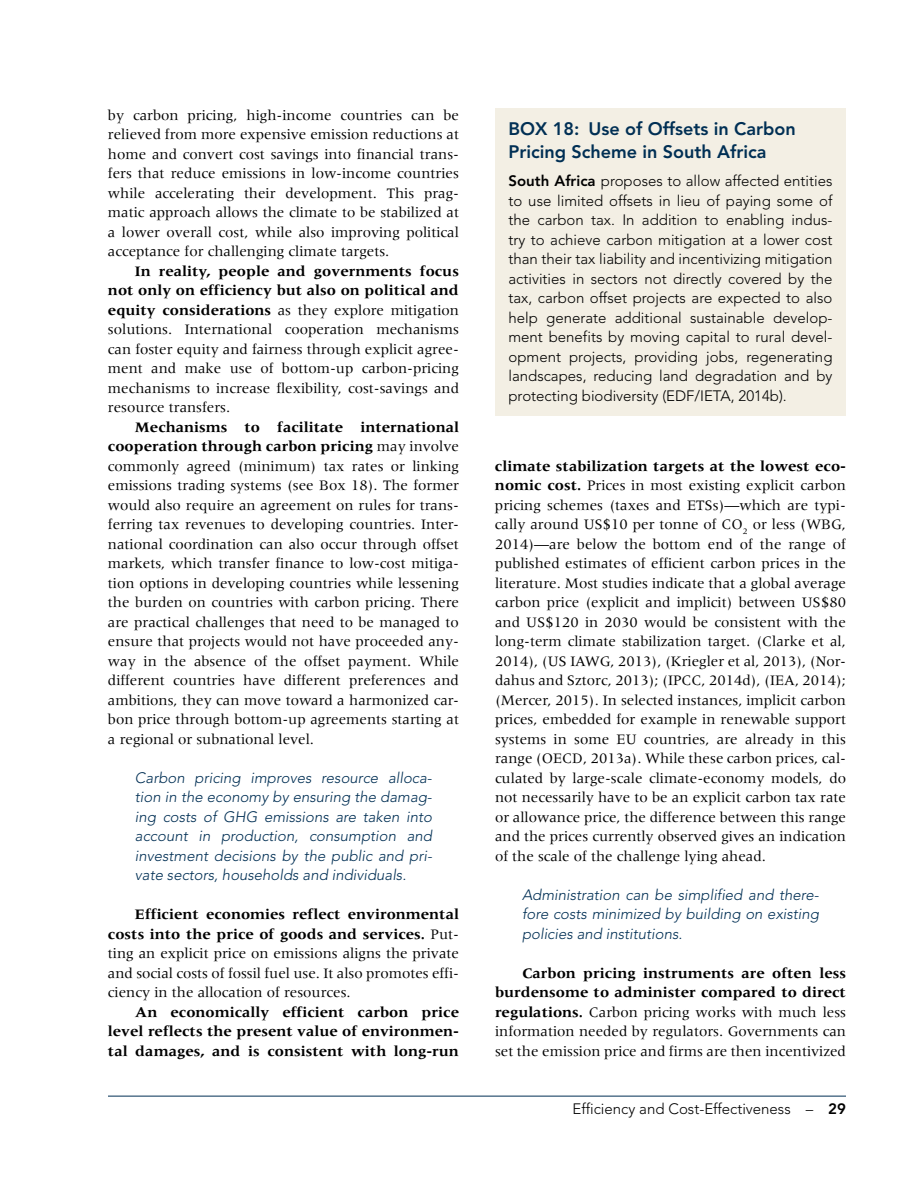
<style>
.page{position:relative;width:918px;height:1188px;background:#fff}
.page>*{position:absolute;margin:0;border:0;box-sizing:border-box;transform-origin:0 0}
.t1{font:800 18px/22.5px "Avenir";color:#002f54}
.t2{font:15px/19.5px "Meridien";color:#000;text-align:justify}
.t3{font:300 15px/19.5px "Avenir";color:#000;text-align:justify}
.t4{font:italic 300 15px/19.5px "Avenir";color:#002f54;text-align:justify}
.t5{font:700 15px/19.5px "Meridien";color:#000;text-align:justify}
.s1{font-weight:700}
.s2{font-weight:800}
</style>
<div class="page">
<hr style="left:0;top:0;width:1px;height:300px;background:#e3dbc0">
<hr style="left:108px;top:1096px;width:738px;height:1px;background:#002f54">
<div style="left:495px;top:108px;width:351px;height:308px;background:#f3efe4"></div>
<p class="t2" style="left:108px;top:105px;width:353px">by carbon pricing, high-income countries can be relieved from more expensive emission reductions at home and convert cost savings into financial trans&shy;fers that reduce emissions in low-income countries while accelerating their development. This prag&shy;matic approach allows the climate to be stabilized at a lower overall cost, while also improving political acceptance for challenging climate targets.</p>
<p class="t2" style="left:108px;top:261px;width:353px;text-indent:27px"><span class="s1">In reality, people and governments focus not only on efficiency but also on political and equity considerations</span> as they explore mitigation solutions. International cooperation mechanisms can foster equity and fairness through explicit agree&shy;ment and make use of bottom-up carbon-pricing mechanisms to increase flexibility, cost-savings and resource transfers.</p>
<p class="t2" style="left:108px;top:417px;width:353px;text-indent:27px"><span class="s1">Mechanisms to facilitate international cooperation through carbon pricing</span> may involve commonly agreed (minimum) tax rates or linking emissions trading systems (see Box 18). The former would also require an agreement on rules for trans&shy;ferring tax revenues to developing countries. Inter&shy;national coordination can also occur through offset markets, which transfer finance to low-cost mitiga&shy;tion options in developing countries while lessening the burden on countries with carbon pricing. There are practical challenges that need to be managed to ensure that projects would not have proceeded any&shy;way in the absence of the offset payment. While different countries have different preferences and ambitions, they can move toward a harmonized car&shy;bon price through bottom-up agreements starting at a regional or subnational level.</p>
<p class="t4" style="left:135px;top:768px;width:299px">Carbon pricing improves resource alloca&shy;tion in the economy by ensuring the damag&shy;ing costs of GHG emissions are taken into account in production, consumption and investment decisions by the public and pri&shy;vate sectors, households and individuals.</p>
<p class="t2" style="left:108px;top:905px;width:353px;text-indent:27px"><span class="s1">Efficient economies reflect environmental costs into the price of goods and services.</span> Put&shy;ting an explicit price on emissions aligns the private and social costs of fossil fuel use. It also promotes effi&shy;ciency in the allocation of resources.</p>
<p class="t5" style="left:108px;top:1002px;width:353px;text-indent:27px">An economically efficient carbon price level reflects the present value of environmen&shy;tal damages, and is consistent with long-run</p>
<p class="t1" style="left:508px;top:118px;width:289px">BOX 18: Use of Offsets in Carbon<br>Pricing Scheme in South Africa</p>
<p class="t3" style="left:508px;top:171px;width:326px"><span class="s2">South Africa</span> proposes to allow affected entities to use limited offsets in lieu of paying some of the carbon tax. In addition to enabling indus&shy;try to achieve carbon mitigation at a lower cost than their tax liability and incentivizing mitigation activities in sectors not directly covered by the tax, carbon offset projects are expected to also help generate additional sustainable develop&shy;ment benefits by moving capital to rural devel&shy;opment projects, providing jobs, regenerating landscapes, reducing land degradation and by protecting biodiversity (EDF/IETA, 2014b).</p>
<p class="t2" style="left:495px;top:456px;width:353px"><span class="s1">climate stabilization targets at the lowest eco&shy;nomic cost.</span> Prices in most existing explicit carbon pricing schemes (taxes and ETSs)—which are typi&shy;cally around US$10 per tonne of CO<sub>2</sub> or less (WBG, 2014)—are below the bottom end of the range of published estimates of efficient carbon prices in the literature. Most studies indicate that a global average carbon price (explicit and implicit) between US$80 and US$120 in 2030 would be consistent with the long-term climate stabilization target. (Clarke et al, 2014), (US IAWG, 2013), (Kriegler et al, 2013), (Nor&shy;dahus and Sztorc, 2013); (IPCC, 2014d), (IEA, 2014); (Mercer, 2015). In selected instances, implicit carbon prices, embedded for example in renewable support systems in some EU countries, are already in this range (OECD, 2013a). While these carbon prices, cal&shy;culated by large-scale climate-economy models, do not necessarily have to be an explicit carbon tax rate or allowance price, the difference between this range and the prices currently observed gives an indication of the scale of the challenge lying ahead.</p>
<p class="t4" style="left:522px;top:885px;width:298px">Administration can be simplified and there&shy;fore costs minimized by building on existing policies and institutions.</p>
<p class="t2" style="left:495px;top:963px;width:353px;text-indent:27px"><span class="s1">Carbon pricing instruments are often less burdensome to administer compared to direct regulations.</span> Carbon pricing works with much less information needed by regulators. Governments can set the emission price and firms are then incentivized</p>
<p class="t3" style="left:573px;top:1100px;width:275px">Efficiency and Cost-Effectiveness – <span class="s2">29</span></p>
</div>
